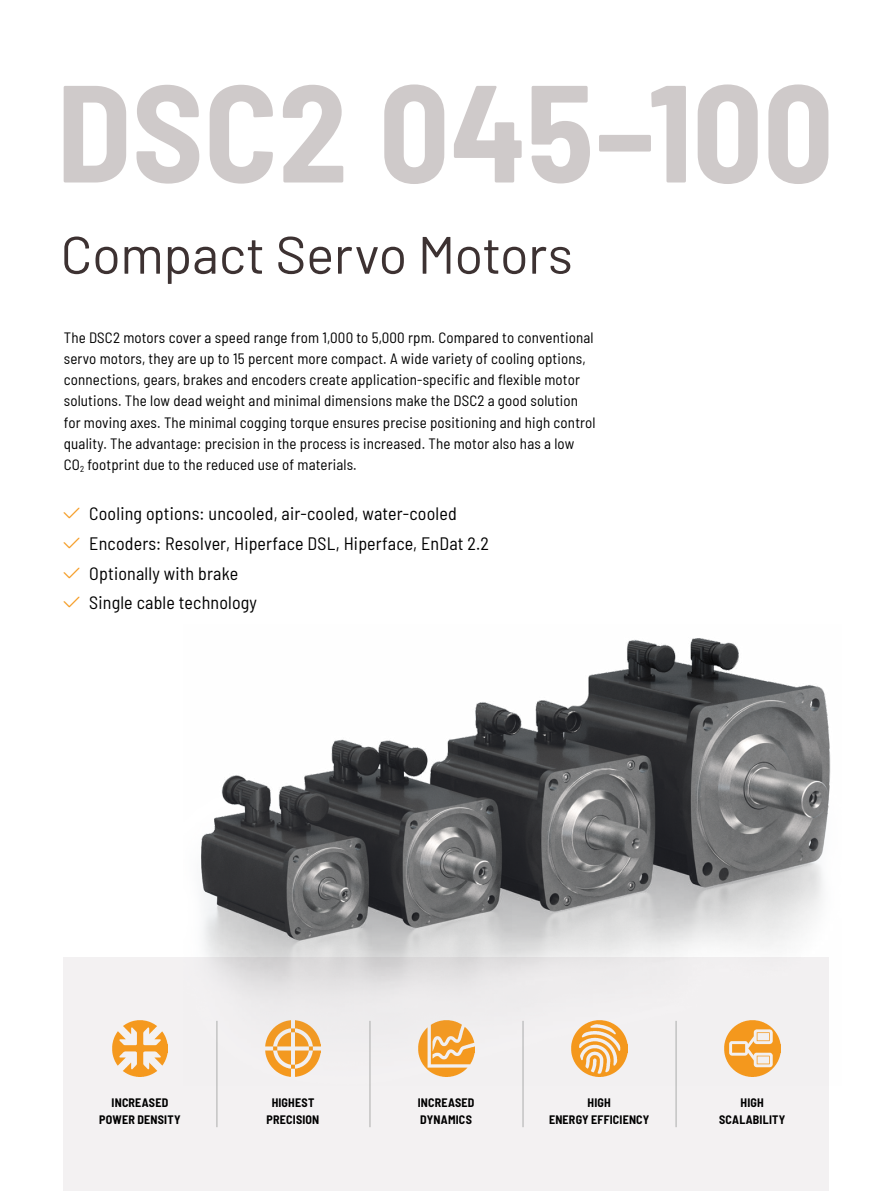
<style>
.page{position:relative;width:893px;height:1191px;background:#fff}
.page>*{position:absolute;margin:0;border:0;box-sizing:border-box;transform-origin:0 0}
.t1{font:700 semi-condensed 138px "Barlow";color:#cfcaca}
.t2{font:52.5px "Barlow";letter-spacing:-.01em;color:#3d3232}
.t3{font:semi-condensed 18px "Barlow";letter-spacing:.01em;color:#000}
.t4{font:semi-condensed 15px/21.3px "Barlow";letter-spacing:.01em;color:#000}
.t5{font:700 semi-condensed 12px/17px "Barlow";letter-spacing:.015em;color:#000;text-align:center}
.s1{color:#f5991e}
</style>
<div class="page">
<div style="left:64px;top:957px;width:765px;height:234px;background:#f3f1f2"></div>
<hr style="left:216px;top:1020px;width:2px;height:107px;background:#c6c6c6">
<hr style="left:369px;top:1020px;width:2px;height:107px;background:#c6c6c6">
<hr style="left:522px;top:1020px;width:2px;height:107px;background:#c6c6c6">
<hr style="left:675px;top:1020px;width:2px;height:107px;background:#c6c6c6">
<img style="left:112px;top:1020px;width:56px;height:56px">
<img style="left:201px;top:638px;width:630px;height:447px">
<h1 class="t1" style="left:56px;top:33px;width:779px">DSC2 045–100</h1>
<h2 class="t2" style="left:61px;top:217px;width:514px">Compact Servo Motors</h2>
<p class="t4" style="left:64px;top:325px;width:533px">The DSC2 motors cover a speed range from 1,000 to 5,000 rpm. Compared to conventional servo motors, they are up to 15 percent more compact. A wide variety of cooling options, connections, gears, brakes and encoders create application-specific and flexible motor solutions. The low dead weight and minimal dimensions make the DSC2 a good solution for moving axes. The minimal cogging torque ensures precise positioning and high control quality. The advantage: precision in the process is increased. The motor also has a low CO<sub>2</sub> footprint due to the reduced use of materials.</p>
<p class="t3" style="left:64px;top:501px;width:394px"><span class="s1">✓</span> Cooling options: uncooled, air-cooled, water-cooled</p>
<p class="t3" style="left:64px;top:530px;width:427px"><span class="s1">✓</span> Encoders: Resolver, Hiperface DSL, Hiperface, EnDat 2.2</p>
<p class="t3" style="left:64px;top:560px;width:176px"><span class="s1">✓</span> Optionally with brake</p>
<p class="t3" style="left:64px;top:590px;width:195px"><span class="s1">✓</span> Single cable technology</p>
<p class="t5" style="left:99px;top:1093px;width:83px">INCREASED<br>POWER DENSITY</p>
<p class="t5" style="left:267px;top:1093px;width:54px">HIGHEST<br>PRECISION</p>
<p class="t5" style="left:418px;top:1093px;width:58px;text-align:left">INCREASED<br>DYNAMICS</p>
<p class="t5" style="left:549px;top:1093px;width:102px">HIGH<br>ENERGY EFFICIENCY</p>
<p class="t5" style="left:719px;top:1093px;width:68px">HIGH<br>SCALABILITY</p>
</div>
